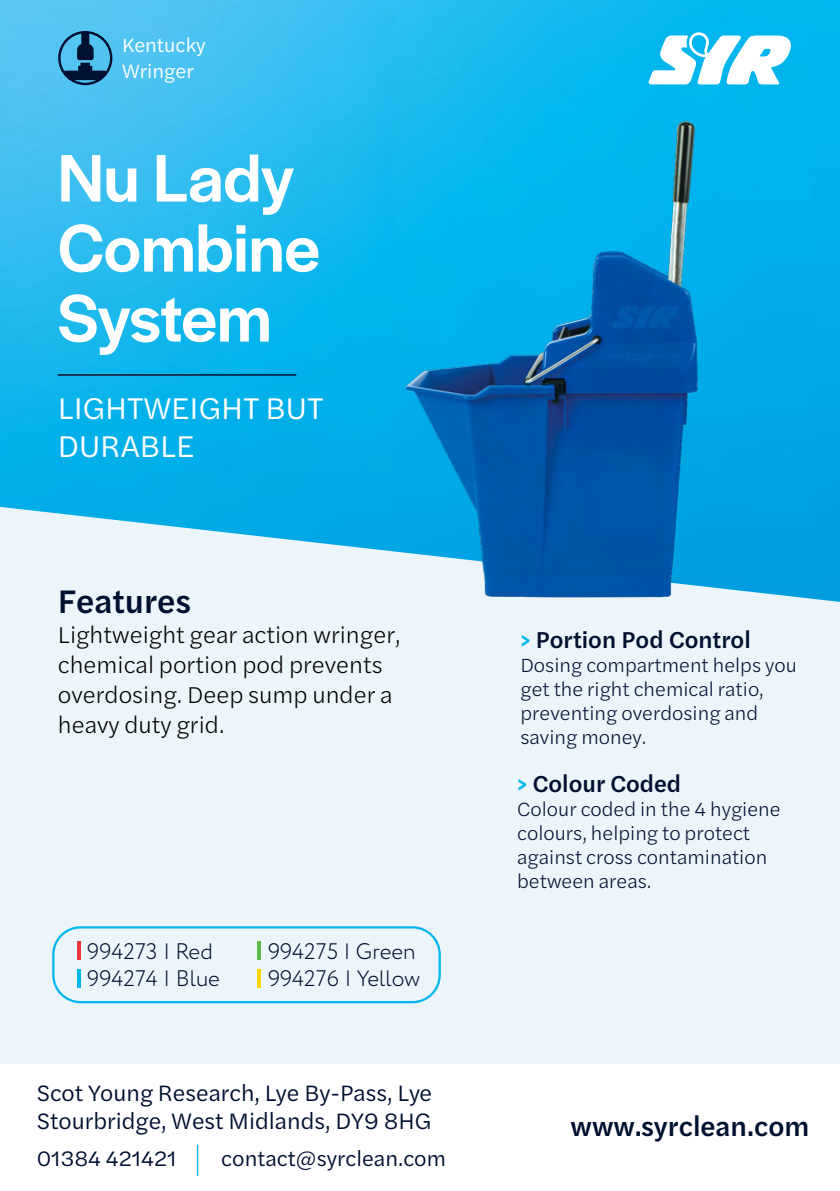
<style>
.page{position:relative;width:840px;height:1191px;background:#fff}
.page>*{position:absolute;margin:0;border:0;box-sizing:border-box;transform-origin:0 0}
.t1{font:500 70px/70px "Halyard Display";color:#fff}
.t2{font:500 34px "Halyard Text";color:#001030}
.t3{font:31.4px/38px "Halyard Text";color:#fff}
.t4{font:500 28px "Halyard Text";color:#001030}
.t5{font:300 24px/30px "Halyard Text";color:#000}
.t6{font:500 24px "Halyard Text";color:#001030}
.t7{font:23.4px/28px "Halyard Text";color:#001030}
.t8{font:300 22.4px "Circe Rounded";color:#001030}
.t9{font:22px "Halyard Text";color:#001030}
.t10{font:20.2px "Halyard Text";color:#fff}
.t11{font:300 20px/24px "Halyard Text";color:#001030}
.s1{color:#00b6ef}
</style>
<div class="page">
<img style="left:0;top:0;width:839px;height:507px">
<svg style="left:648px;top:32px;width:142px;height:52px"></svg>
<div style="left:0;top:507px;width:839px;height:557px;background:#ecf5fa"></div>
<hr style="left:197px;top:1144px;width:1px;height:32px;background:#00b6ef">
<hr style="left:58px;top:374px;width:238px;height:2px;background:#001030">
<hr style="left:77px;top:941px;width:3px;height:19px;background:#ee343d">
<hr style="left:257px;top:941px;width:4px;height:19px;background:#5fbb4c">
<hr style="left:77px;top:969px;width:3px;height:18px;background:#00b6ef">
<hr style="left:257px;top:969px;width:4px;height:18px;background:#fed503">
<div style="left:52px;top:926px;width:388px;height:77px;border:2px solid #00b6ef;border-radius:27px"></div>
<svg style="left:58px;top:31px;width:54px;height:54px;background:#327ca5"></svg>
<img style="left:396px;top:113px;width:331px;height:532px">
<p class="t10" style="left:122px;top:30px;width:85px">Kentucky</p>
<p class="t10" style="left:122px;top:56px;width:73px">Wringer</p>
<p class="t1" style="left:58px;top:139px;width:263px">Nu Lady<br>Combine<br>System</p>
<p class="t3" style="left:58px;top:388px;width:267px">LIGHTWEIGHT BUT<br>DURABLE</p>
<p class="t2" style="left:58px;top:577px;width:135px">Features</p>
<p class="t5" style="left:58px;top:619px;width:344px">Lightweight gear action wringer, chemical portion pod prevents overdosing. Deep sump under a heavy duty grid.</p>
<p class="t8" style="left:87px;top:939px;width:127px">994273 | Red</p>
<p class="t8" style="left:87px;top:966px;width:134px">994274 | Blue</p>
<p class="t8" style="left:267px;top:939px;width:149px">994275 | Green</p>
<p class="t8" style="left:267px;top:966px;width:154px">994276 | Yellow</p>
<p class="t7" style="left:37px;top:1078px;width:396px">Scot Young Research, Lye By-Pass, Lye<br>Stourbridge, West Midlands, DY9 8HG</p>
<p class="t9" style="left:37px;top:1142px;width:141px">01384 421421</p>
<p class="t9" style="left:221px;top:1142px;width:226px">contact@syrclean.com</p>
<p class="t6" style="left:520px;top:623px;width:232px"><span class="s1">&gt;</span> Portion Pod Control</p>
<p class="t11" style="left:520px;top:652px;width:278px">Dosing compartment helps you get the right chemical ratio, preventing overdosing and saving money.</p>
<p class="t6" style="left:517px;top:766px;width:165px"><span class="s1">&gt;</span> Colour Coded</p>
<p class="t11" style="left:517px;top:796px;width:265px">Colour coded in the 4 hygiene colours, helping to protect against cross contamination between areas.</p>
<h3 class="t4" style="left:570px;top:1106px;width:240px">www.syrclean.com</h3>
</div>
